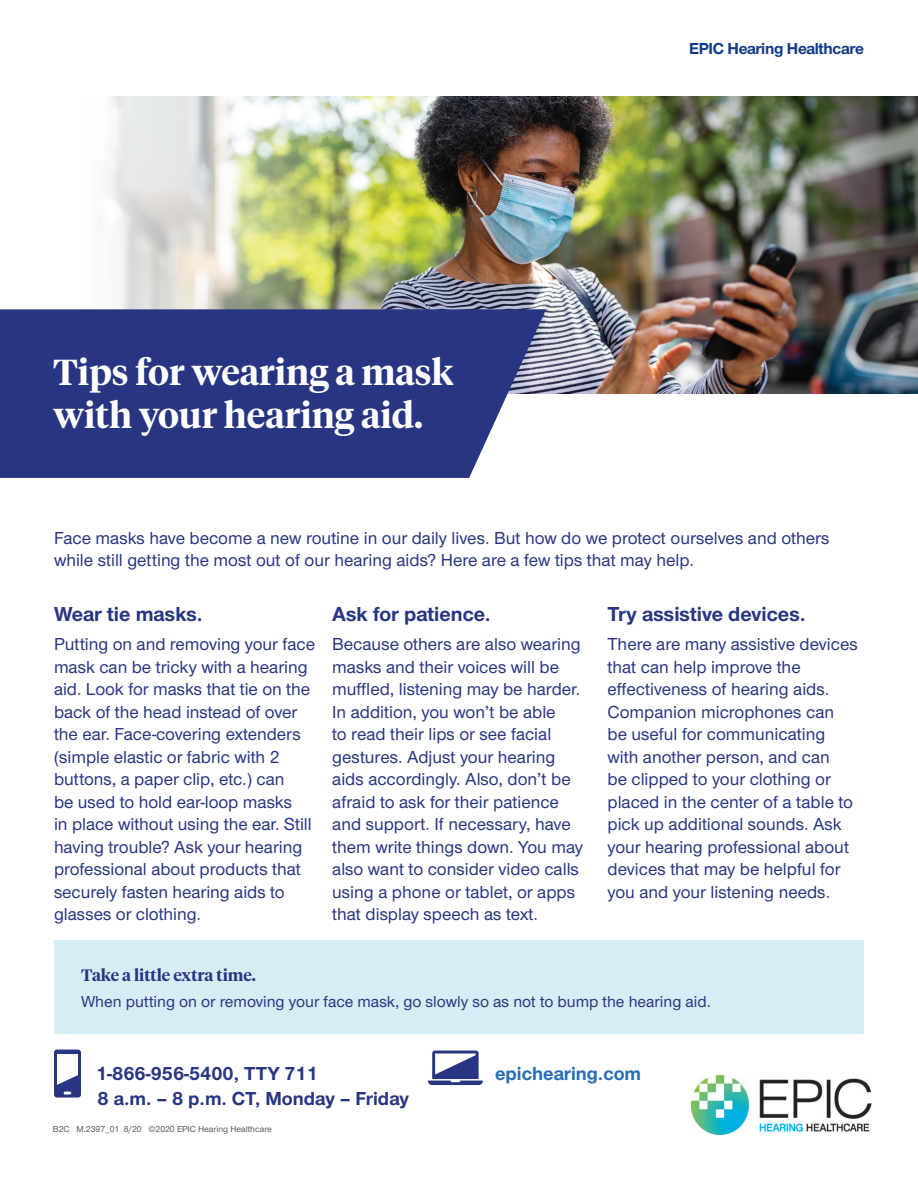
<style>
.page{position:relative;width:918px;height:1188px;background:#fff}
.page>*{position:absolute;margin:0;border:0;box-sizing:border-box;transform-origin:0 0}
.H3{font:600 36px/43.2px "UHC Serif Headline";color:#fff}
.H5-Sans{font:700 21px "UHC Sans";color:#283582}
.t1{font:700 19.5px "UHC Sans";color:#283582}
.t2{font:700 19.5px "UHC Sans";color:#256db6}
.Bullet__tight_parag{font:500 18px/22.5px "UHC Sans";color:#283582}
.Body{font:500 18px/22.5px "UHC Sans";color:#283582}
.Body-2{font:500 16.5px "UHC Sans";color:#283582}
.H6{font:600 16.5px "UHC Serif Headline";color:#283582}
.t3{font:700 16.5px "UHC Sans";letter-spacing:-.02em;color:#133a88}
.Disclaimer_Copyrigh{font:9px "UHC Sans";color:#57585a}
.s1{font-size:22.5px}
</style>
<div class="page">
<img style="left:417px;top:97px;width:501px;height:297px">
<img style="left:109px;top:96px;width:308px;height:213px">
<svg style="left:54px;top:1050px;width:27px;height:48px"></svg>
<svg style="left:0;top:309px;width:546px;height:169px;background:#354189"></svg>
<div style="left:54px;top:941px;width:810px;height:93px;background:#d5eef5"></div>
<svg style="left:428px;top:1051px;width:55px;height:34px"></svg>
<img style="left:692px;top:1076px;width:180px;height:59px">
<p class="H3" style="left:53px;top:349px;width:402px">Tips for wearing a mask with your hearing aid.</p>
<p class="Bullet__tight_parag" style="left:644px;top:38px;width:221px">UnitedHealthcare <span class="s1">|</span> Hearing</p>
<p class="t3" style="left:689px;top:37px;width:176px">EPIC Hearing Healthcare</p>
<p class="Body" style="left:54px;top:526px;width:777px">Face masks have become a new routine in our daily lives. But how do we protect ourselves and others while still getting the most out of our hearing aids? Here are a few tips that may help.</p>
<p class="H5-Sans" style="left:54px;top:600px;width:150px">Wear tie masks.</p>
<p class="Bullet__tight_parag" style="left:54px;top:632px;width:263px">Putting on and removing your face mask can be tricky with a hearing aid. Look for masks that tie on the back of the head instead of over the ear. Face-covering extenders (simple elastic or fabric with 2 buttons, a paper clip, etc.) can<br>be used to hold ear-loop masks<br>in place without using the ear. Still having trouble? Ask your hearing professional about products that securely fasten hearing aids to glasses or clothing.</p>
<p class="H5-Sans" style="left:332px;top:600px;width:160px">Ask for patience.</p>
<p class="Bullet__tight_parag" style="left:332px;top:632px;width:252px">Because others are also wearing masks and their voices will be muffled, listening may be harder.<br>In addition, you won’t be able<br>to read their lips or see facial gestures. Adjust your hearing aids accordingly. Also, don’t be afraid to ask for their patience and support. If necessary, have them write things down. You may also want to consider video calls using a phone or tablet, or apps that display speech as text.</p>
<p class="H5-Sans" style="left:608px;top:600px;width:200px">Try assistive devices.</p>
<p class="Bullet__tight_parag" style="left:608px;top:632px;width:252px">There are many assistive devices that can help improve the effectiveness of hearing aids.<br>Companion microphones can be useful for communicating with another person, and can<br>be clipped to your clothing or placed in the center of a table to pick up additional sounds. Ask your hearing professional about devices that may be helpful for you and your listening needs.</p>
<p class="H6" style="left:81px;top:964px;width:177px">Take a little extra time.</p>
<p class="Body-2" style="left:81px;top:991px;width:631px">When putting on or removing your face mask, go slowly so as not to bump the hearing aid.</p>
<p class="t1" style="left:96px;top:1060px;width:223px">1-866-956-5400, TTY 711</p>
<p class="t2" style="left:495px;top:1060px;width:148px">epichearing.com</p>
<p class="t1" style="left:98px;top:1086px;width:313px">8 a.m. – 8 p.m. CT, Monday – Friday</p>
<p class="Disclaimer_Copyrigh" style="left:53px;top:1123px;width:220px">B2C M.2397_01 8/20 ©2020 EPIC Hearing Healthcare</p>
</div>
